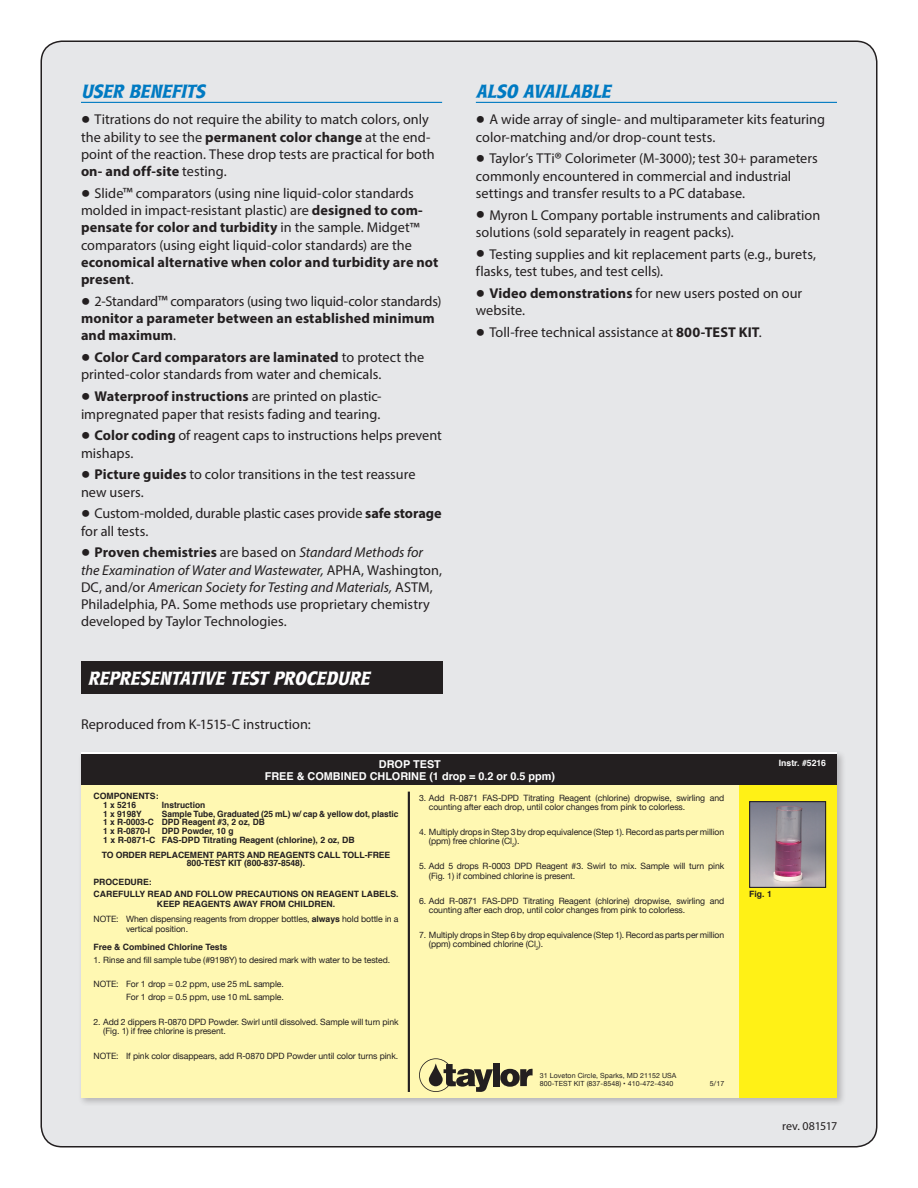
<style>
.page{position:relative;width:918px;height:1188px;background:#fff}
.page>*{position:absolute;margin:0;border:0;box-sizing:border-box;transform-origin:0 0}
.Subheads{font:italic 800 18.75px "Rynders";color:#fff}
.Subheads-2{font:italic 800 18.75px "Rynders";color:#007ac2}
.Body_Text{font:14.25px/17.2px "Myriad Pro";color:#231f20}
.t1{font:700 14.25px/17.2px "Myriad Pro";letter-spacing:.005em;color:#231f20}
.Kit_Description{font:12px "Myriad Pro";letter-spacing:-.03em;color:#231f20}
.t2{font:700 10.8px/12px "Helvetica";color:#fff;text-align:center}
.t3{font:8.7px/9.1px "Helvetica Neue";letter-spacing:-.01em;color:#231f20}
.t4{font:700 8.7px/8.7px "Helvetica";color:#231f20}
.t5{font:700 8.7px "Helvetica";color:#fff}
.t6{font:7.05px/8.1px "Helvetica Neue";letter-spacing:.01em;color:#231f20}
.s1{font-size:33px}
.s2{font-weight:700}
.s3{font-size:16.5px}
.s4{font-weight:400;font-size:33px}
.s5{font-weight:400}
.s6{font-weight:400;font-size:16.5px}
.s7{font-style:italic}
.s8{font-size:18px}
.s9{font-family:"Helvetica";font-weight:700}
.s10{font-family:"Helvetica Neue";font-weight:400}
</style>
<div class="page">
<div style="left:41px;top:41px;width:836px;height:1106px;background:#e6e7e9;border-radius:21px"></div>
<div style="left:81px;top:662px;width:361px;height:32px;background:#231f20"></div>
<hr style="left:81px;top:102px;width:361px;height:1px;background:#007ac2">
<hr style="left:476px;top:102px;width:361px;height:1px;background:#007ac2">
<div style="left:78px;top:750px;width:768px;height:357px;background:#231f20;opacity:.25"></div>
<div style="left:81px;top:754px;width:755px;height:31px;background:#231f20"></div>
<div style="left:739px;top:785px;width:97px;height:313px;background:#fff116"></div>
<div style="left:81px;top:785px;width:658px;height:313px;background:#fff8b2"></div>
<svg style="left:419px;top:1058px;width:74px;height:34px"></svg>
<div style="left:493px;top:1063px;width:7px;height:23px;background:#231f20"></div>
<svg style="left:500px;top:1069px;width:33px;height:18px"></svg>
<hr style="left:408px;top:792px;width:2px;height:300px;background:#231f20">
<img style="left:751px;top:803px;width:73px;height:83px">
<div style="left:749px;top:801px;width:77px;height:87px;border:1px solid #231f20"></div>
<p class="Subheads-2" style="left:81px;top:81px;width:125px">USER BENEFITS</p>
<p class="Body_Text" style="left:81px;top:111px;width:355px"><span class="s1">•</span> Titrations do not require the ability to match colors, only the ability to see the <span class="s2">permanent color change</span> at the end&shy;point of the reaction. These drop tests are practical for both <span class="s2">on- and off-site</span> testing.</p>
<p class="Body_Text" style="left:81px;top:184px;width:359px"><span class="s1">•</span> Slide<span class="s3">™</span> comparators (using nine liquid-color standards molded in impact-resistant plastic) are <span class="s2">designed to com&shy;pensate for color and turbidity</span> in the sample. Midget<span class="s3">™ </span>comparators (using eight liquid-color standards) are the <span class="s2">economical alternative when color and turbidity are not present</span>.</p>
<p class="t1" style="left:81px;top:292px;width:362px"><span class="s4">•</span> <span class="s5">2-Standard</span><span class="s6">™</span> <span class="s5">comparators (using two liquid-color standards) </span>monitor a parameter between an established minimum and maximum<span class="s5">.</span></p>
<p class="Body_Text" style="left:81px;top:349px;width:345px"><span class="s1">•</span> <span class="s2">Color Card comparators are laminated</span> to protect the printed-color standards from water and chemicals.</p>
<p class="Body_Text" style="left:81px;top:388px;width:302px"><span class="s1">•</span> <span class="s2">Waterproof instructions</span> are printed on plastic&shy;impregnated paper that resists fading and tearing.</p>
<p class="Body_Text" style="left:81px;top:427px;width:362px"><span class="s1">•</span> <span class="s2">Color coding</span> of reagent caps to instructions helps prevent mishaps.</p>
<p class="Body_Text" style="left:81px;top:466px;width:336px"><span class="s1">•</span> <span class="s2">Picture guides</span> to color transitions in the test reassure new users.</p>
<p class="Body_Text" style="left:81px;top:505px;width:362px"><span class="s1">•</span> Custom-molded, durable plastic cases provide <span class="s2">safe storage </span>for all tests.</p>
<p class="Body_Text" style="left:81px;top:544px;width:363px"><span class="s1">•</span> <span class="s2">Proven chemistries</span> are based on <span class="s7">Standard Methods for the Examination of Water and Wastewater,</span> APHA, Washington, DC, and/or <span class="s7">American Society for Testing and Materials,</span> ASTM, Philadelphia, PA. Some methods use proprietary chemistry developed by Taylor Technologies.</p>
<p class="Subheads" style="left:88px;top:668px;width:283px">REPRESENTATIVE TEST PROCEDURE</p>
<p class="Body_Text" style="left:81px;top:715px;width:231px">Reproduced from K-1515-C instruction:</p>
<p class="Subheads-2" style="left:476px;top:81px;width:136px">ALSO AVAILABLE</p>
<p class="Body_Text" style="left:476px;top:111px;width:351px"><span class="s1">•</span> A wide array of single- and multiparameter kits featuring color-matching and/or drop-count tests.</p>
<p class="Body_Text" style="left:476px;top:150px;width:344px"><span class="s1">•</span> Taylor’s TTi<span class="s8">®</span> Colorimeter (M-3000); test 30+ parameters commonly encountered in commercial and industrial settings and transfer results to a PC database.</p>
<p class="Body_Text" style="left:476px;top:206px;width:346px"><span class="s1">•</span> Myron L Company portable instruments and calibration solutions (sold separately in reagent packs).</p>
<p class="Body_Text" style="left:476px;top:245px;width:342px"><span class="s1">•</span> Testing supplies and kit replacement parts (e.g., burets, flasks, test tubes, and test cells).</p>
<p class="Body_Text" style="left:476px;top:284px;width:328px"><span class="s1">•</span> <span class="s2">Video demonstrations</span> for new users posted on our website.</p>
<p class="Body_Text" style="left:476px;top:323px;width:287px"><span class="s1">•</span> Toll-free technical assistance at <span class="s2">800-TEST KIT</span>.</p>
<p class="t2" style="left:265px;top:758px;width:292px">DROP TEST<br>FREE &amp; COMBINED CHLORINE (1 drop = 0.2 or 0.5 ppm)</p>
<p class="t3" style="left:429px;top:794px;width:297px;text-indent:-10px">3. Add R-0871 FAS-DPD Titrating Reagent (chlorine) dropwise, swirling and counting after each drop, until color changes from pink to colorless.</p>
<p class="t3" style="left:429px;top:828px;width:297px;text-indent:-10px">4. Multiply drops in Step 3 by drop equivalence (Step 1). Record as parts per million (ppm) free chlorine (Cl<sub>2</sub>).</p>
<p class="t3" style="left:429px;top:862px;width:297px;text-indent:-10px">5. Add 5 drops R-0003 DPD Reagent #3. Swirl to mix. Sample will turn pink (Fig. 1) if combined chlorine is present.</p>
<p class="t3" style="left:429px;top:896px;width:297px;text-indent:-10px">6. Add R-0871 FAS-DPD Titrating Reagent (chlorine) dropwise, swirling and counting after each drop, until color changes from pink to colorless.</p>
<p class="t3" style="left:429px;top:931px;width:297px;text-indent:-10px">7. Multiply drops in Step 6 by drop equivalence (Step 1). Record as parts per million (ppm) combined chlorine (Cl<sub>2</sub>).</p>
<p class="t4" style="left:103px;top:792px;width:57px;text-indent:-10px">COMPONENTS:<br>1 x 5216</p>
<p class="t4" style="left:162px;top:801px;width:45px">Instruction</p>
<p class="t4" style="left:103px;top:809px;width:40px">1 x 9198Y</p>
<p class="t4" style="left:103px;top:809px;width:297px;text-indent:59px">Sample Tube, Graduated (25 mL) w/ cap &amp; yellow dot, plastic<br>1 x R-0003-C DPD Reagent #3, 2 oz, DB<br>1 x R-0870-I</p>
<p class="t4" style="left:103px;top:827px;width:253px;text-indent:59px">DPD Powder, 10 g<br>1 x R-0871-C FAS-DPD Titrating Reagent (chlorine), 2 oz, DB</p>
<p class="t4" style="left:102px;top:851px;width:290px;text-align:center">TO ORDER REPLACEMENT PARTS AND REAGENTS CALL TOLL-FREE<br>800-TEST KIT (800-837-8548).</p>
<p class="t4" style="left:93px;top:876px;width:307px;line-height:12.5px">PROCEDURE:<br>CAREFULLY READ AND FOLLOW PRECAUTIONS ON REAGENT LABELS.</p>
<p class="t3" style="left:93px;top:896px;width:307px;line-height:15.8px;text-align:center"><span class="s9">KEEP REAGENTS AWAY FROM CHILDREN.<br></span>NOTE: When dispensing reagents from dropper bottles, <span class="s9">always</span> hold bottle in a</p>
<p class="t4" style="left:93px;top:919px;width:135px;line-height:18.5px;text-indent:33px"><span class="s10">vertical position.<br></span>Free &amp; Combined Chlorine Tests</p>
<p class="t3" style="left:93px;top:955px;width:298px">1. Rinse and fill sample tube (#9198Y) to desired mark with water to be tested.</p>
<p class="t3" style="left:93px;top:979px;width:192px;line-height:12.5px;text-align:right">NOTE: For 1 drop = 0.2 ppm, use 25 mL sample.<br>For 1 drop = 0.5 ppm, use 10 mL sample.</p>
<p class="t3" style="left:103px;top:1018px;width:297px;text-indent:-10px">2. Add 2 dippers R-0870 DPD Powder. Swirl until dissolved. Sample will turn pink (Fig. 1) if free chlorine is present.</p>
<p class="t3" style="left:93px;top:1052px;width:306px">NOTE: If pink color disappears, add R-0870 DPD Powder until color turns pink.</p>
<p class="t6" style="left:540px;top:1071px;width:138px">31 Loveton Circle, Sparks, MD 21152 USA<br>800-TEST KIT (837-8548) • 410-472-4340</p>
<p class="t6" style="left:710px;top:1080px;width:16px">5/17</p>
<p class="t5" style="left:779px;top:756px;width:49px">Instr. #5216</p>
<p class="t4" style="left:749px;top:889px;width:24px">Fig. 1</p>
<p class="Kit_Description" style="left:782px;top:1119px;width:57px">rev. 081517</p>
</div>
